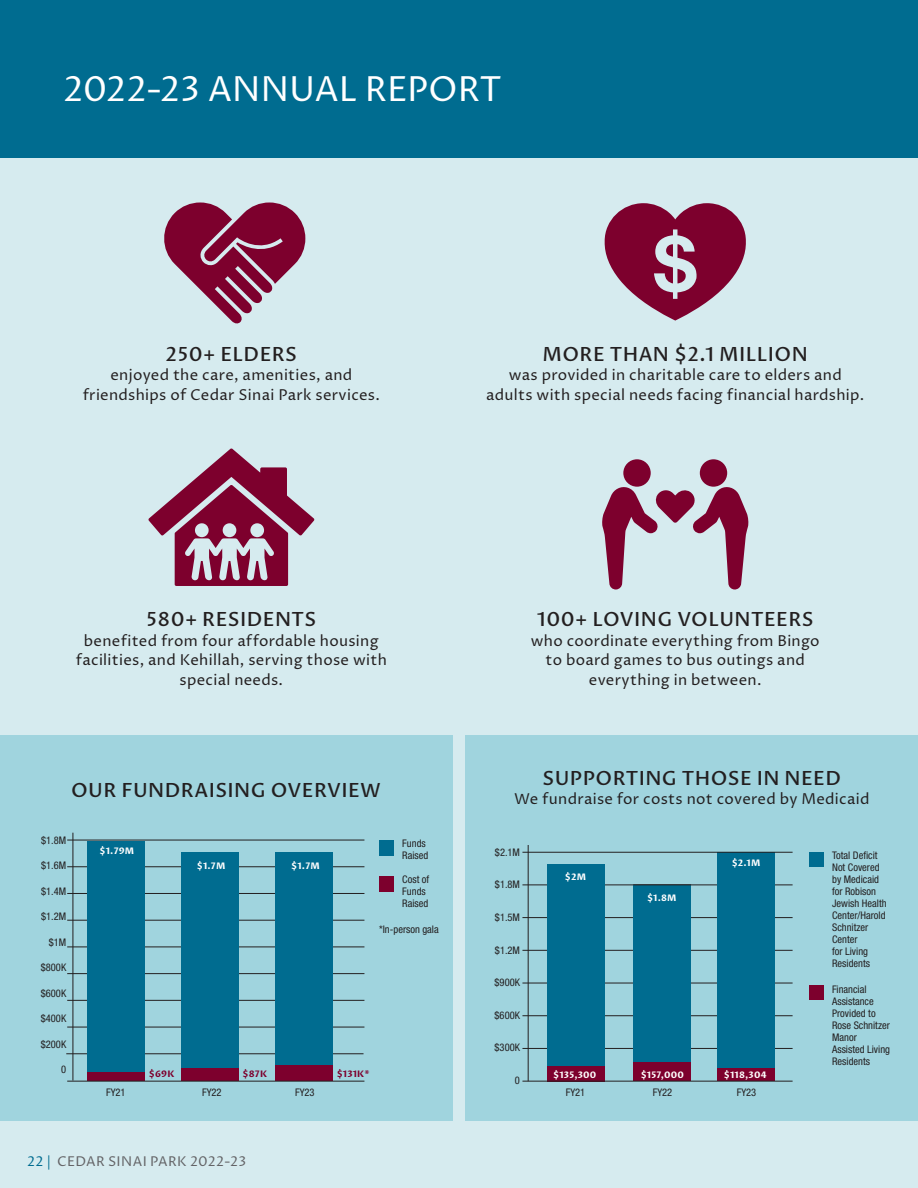
<style>
.page{position:relative;width:918px;height:1188px;background:#fff}
.page>*{position:absolute;margin:0;border:0;box-sizing:border-box;transform-origin:0 0}
.header_-_white{font:34.5px "Proza Libre";letter-spacing:-.005em;color:#fff}
.t1{font:500 19.5px "Proza Libre";letter-spacing:.02em;color:#231f20}
.t2{font:15px/19.5px "Proza Libre";letter-spacing:.02em;color:#231f20;text-align:center}
.body{font:13.5px "Proza Libre";letter-spacing:.025em;color:#636366}
.t3{font:condensed 10.5px/12px "Helvetica Neue LT Pro";color:#231f20}
.t4{font:700 9px "Proza Libre";letter-spacing:.02em;color:#fff}
.t5{font:700 9px "Proza Libre";letter-spacing:.02em;color:#7d002d}
.s1{color:#006c90}
</style>
<div class="page">
<div style="left:0;top:158px;width:918px;height:1030px;background:#d6ebef"></div>
<svg style="left:604px;top:203px;width:142px;height:118px"></svg>
<svg style="left:148px;top:448px;width:166px;height:138px"></svg>
<svg style="left:164px;top:202px;width:141px;height:122px"></svg>
<div style="left:0;top:0;width:918px;height:158px;background:#006c90"></div>
<div style="left:623px;top:459px;width:28px;height:28px;background:#7d002d;border-radius:50%"></div>
<svg style="left:602px;top:486px;width:147px;height:104px"></svg>
<div style="left:700px;top:459px;width:27px;height:28px;background:#7d002d;border-radius:50%"></div>
<div style="left:0;top:735px;width:452px;height:385px;background:#a0d4de"></div>
<div style="left:466px;top:735px;width:452px;height:385px;background:#a0d4de"></div>
<hr style="left:73px;top:833px;width:1px;height:248px;background:#231f20">
<hr style="left:528px;top:845px;width:1px;height:236px;background:#231f20">
<hr style="left:67px;top:840px;width:297px;height:1px;background:#231f20">
<hr style="left:67px;top:947px;width:297px;height:1px;background:#231f20">
<hr style="left:67px;top:867px;width:297px;height:1px;background:#231f20">
<hr style="left:67px;top:893px;width:297px;height:1px;background:#231f20">
<hr style="left:67px;top:920px;width:297px;height:1px;background:#231f20">
<hr style="left:66px;top:1054px;width:298px;height:1px;background:#231f20">
<hr style="left:67px;top:1027px;width:297px;height:1px;background:#231f20">
<hr style="left:67px;top:973px;width:297px;height:1px;background:#231f20">
<hr style="left:67px;top:1000px;width:297px;height:1px;background:#231f20">
<div style="left:379px;top:840px;width:15px;height:15px;background:#006c90"></div>
<div style="left:379px;top:877px;width:15px;height:15px;background:#7d002d"></div>
<hr style="left:522px;top:885px;width:271px;height:1px;background:#231f20">
<hr style="left:522px;top:983px;width:271px;height:1px;background:#231f20">
<hr style="left:522px;top:950px;width:271px;height:1px;background:#231f20">
<hr style="left:522px;top:1015px;width:271px;height:1px;background:#231f20">
<hr style="left:522px;top:917px;width:271px;height:1px;background:#231f20">
<hr style="left:522px;top:1048px;width:271px;height:1px;background:#231f20">
<div style="left:547px;top:864px;width:58px;height:205px;background:#006c90"></div>
<div style="left:547px;top:1066px;width:58px;height:15px;background:#7d002d"></div>
<div style="left:633px;top:885px;width:58px;height:177px;background:#006c90"></div>
<div style="left:717px;top:852px;width:58px;height:217px;background:#006c90"></div>
<div style="left:633px;top:1062px;width:58px;height:19px;background:#7d002d"></div>
<div style="left:809px;top:852px;width:15px;height:15px;background:#006c90"></div>
<div style="left:809px;top:986px;width:15px;height:14px;background:#7d002d"></div>
<div style="left:87px;top:841px;width:58px;height:232px;background:#006c90"></div>
<div style="left:87px;top:1073px;width:58px;height:8px;background:#7d002d"></div>
<div style="left:181px;top:853px;width:58px;height:215px;background:#006c90"></div>
<div style="left:181px;top:1068px;width:58px;height:13px;background:#7d002d"></div>
<div style="left:275px;top:853px;width:58px;height:217px;background:#006c90"></div>
<div style="left:275px;top:1070px;width:58px;height:11px;background:#7d002d"></div>
<div style="left:275px;top:1065px;width:58px;height:11px;background:#7d002d"></div>
<div style="left:717px;top:1069px;width:58px;height:12px;background:#7d002d"></div>
<hr style="left:522px;top:1081px;width:271px;height:1px;background:#231f20">
<hr style="left:522px;top:852px;width:271px;height:1px;background:#231f20">
<hr style="left:633px;top:885px;width:58px;height:1px;background:#231f20">
<hr style="left:67px;top:1081px;width:297px;height:1px;background:#231f20">
<p class="header_-_white" style="left:63px;top:68px;width:440px">2022-23 ANNUAL REPORT</p>
<p class="t1" style="left:166px;top:342px;width:133px">250+ ELDERS</p>
<p class="t2" style="left:83px;top:365px;width:299px">enjoyed the care, amenities, and friendships of Cedar Sinai Park services.</p>
<p class="t1" style="left:543px;top:342px;width:267px">MORE THAN $2.1 MILLION</p>
<p class="t2" style="left:486px;top:365px;width:379px">was provided in charitable care to elders and adults with special needs facing financial hardship.</p>
<p class="t1" style="left:147px;top:607px;width:171px">580+ RESIDENTS</p>
<p class="t2" style="left:76px;top:631px;width:313px">benefited from four affordable housing facilities, and Kehillah, serving those with special needs.</p>
<p class="t1" style="left:71px;top:779px;width:311px">OUR FUNDRAISING OVERVIEW</p>
<p class="t3" style="left:41px;top:834px;width:27px">$1.8M</p>
<p class="t3" style="left:41px;top:859px;width:27px">$1.6M</p>
<p class="t3" style="left:41px;top:885px;width:27px">$1.4M</p>
<p class="t3" style="left:41px;top:910px;width:27px">$1.2M</p>
<p class="t3" style="left:49px;top:936px;width:19px">$1M</p>
<p class="t3" style="left:41px;top:961px;width:27px">$800K</p>
<p class="t3" style="left:41px;top:987px;width:27px">$600K</p>
<p class="t3" style="left:41px;top:1012px;width:27px">$400K</p>
<p class="t3" style="left:41px;top:1038px;width:27px">$200K</p>
<p class="t3" style="left:61px;top:1063px;width:7px">0</p>
<p class="t4" style="left:100px;top:846px;width:36px">$1.79M</p>
<p class="t4" style="left:197px;top:860px;width:30px">$1.7M</p>
<p class="t4" style="left:291px;top:860px;width:30px">$1.7M</p>
<p class="t3" style="left:402px;top:838px;width:28px">Funds<br>Raised</p>
<p class="t3" style="left:402px;top:874px;width:29px">Cost of<br>Funds<br>Raised</p>
<p class="t3" style="left:379px;top:923px;width:61px">*In-person gala</p>
<p class="t5" style="left:149px;top:1068px;width:27px">$69K</p>
<p class="t5" style="left:243px;top:1068px;width:26px">$87K</p>
<p class="t5" style="left:337px;top:1068px;width:34px">$131K*</p>
<p class="t1" style="left:537px;top:607px;width:278px">100+ LOVING VOLUNTEERS</p>
<p class="t2" style="left:531px;top:631px;width:290px">who coordinate everything from Bingo to board games to bus outings and everything in between.</p>
<p class="t1" style="left:543px;top:766px;width:300px">SUPPORTING THOSE IN NEED</p>
<p class="t2" style="left:514px;top:789px;width:357px">We fundraise for costs not covered by Medicaid</p>
<p class="t3" style="left:495px;top:846px;width:27px">$2.1M</p>
<p class="t3" style="left:495px;top:878px;width:27px">$1.8M</p>
<p class="t3" style="left:495px;top:911px;width:27px">$1.5M</p>
<p class="t3" style="left:495px;top:944px;width:27px">$1.2M</p>
<p class="t3" style="left:495px;top:976px;width:27px">$900K</p>
<p class="t3" style="left:495px;top:1009px;width:27px">$600K</p>
<p class="t3" style="left:495px;top:1042px;width:27px">$300K</p>
<p class="t3" style="left:515px;top:1074px;width:7px">0</p>
<p class="t4" style="left:565px;top:871px;width:23px">$2M</p>
<p class="t4" style="left:647px;top:892px;width:31px">$1.8M</p>
<p class="t4" style="left:553px;top:1069px;width:45px">$135,300</p>
<p class="t4" style="left:641px;top:1069px;width:45px">$157,000</p>
<p class="t4" style="left:732px;top:857px;width:30px">$2.1M</p>
<p class="t3" style="left:832px;top:850px;width:56px">Total Deficit<br>Not Covered by Medicaid for Robison<br>Jewish Health<br>Center/Harold<br>Schnitzer<br>Center<br>for Living<br>Residents</p>
<p class="t3" style="left:832px;top:983px;width:59px">Financial<br>Assistance<br>Provided to<br>Rose Schnitzer<br>Manor<br>Assisted Living<br>Residents</p>
<p class="t4" style="left:724px;top:1069px;width:44px">$118,304</p>
<p class="t3" style="left:106px;top:1086px;width:21px">FY21</p>
<p class="t3" style="left:202px;top:1086px;width:21px">FY22</p>
<p class="t3" style="left:295px;top:1086px;width:21px">FY23</p>
<p class="t3" style="left:566px;top:1086px;width:21px">FY21</p>
<p class="t3" style="left:653px;top:1086px;width:21px">FY22</p>
<p class="t3" style="left:737px;top:1086px;width:21px">FY23</p>
<p class="body" style="left:27px;top:1153px;width:221px"><span class="s1">22 |</span> CEDAR SINAI PARK 2022-23</p>
</div>
